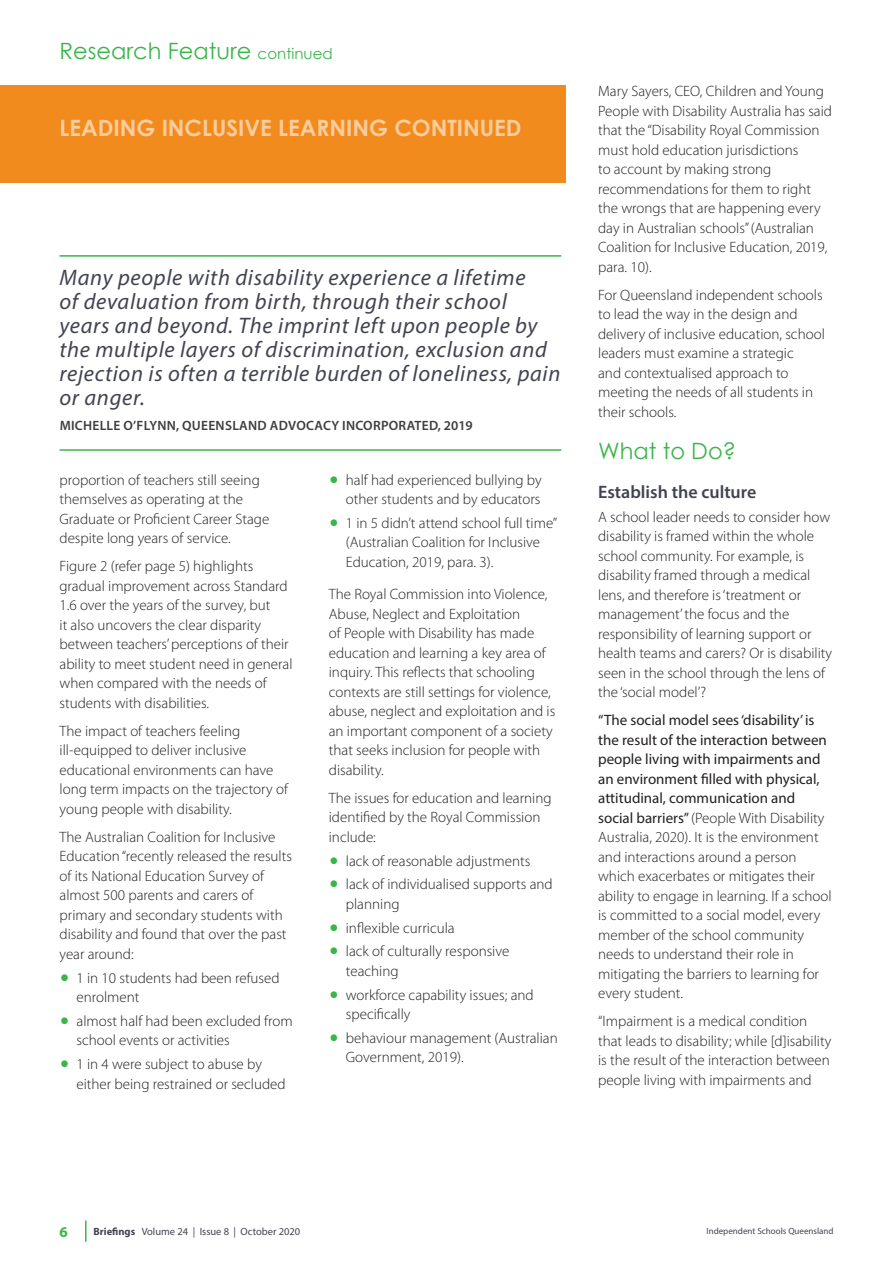
<style>
.page{position:relative;width:893px;height:1263px;background:#fff}
.page>*{position:absolute;margin:0;border:0;box-sizing:border-box;transform-origin:0 0}
.highlight_copy_itali{font:italic 22.5px/24px "Myriad Pro";letter-spacing:.03em;color:#424351}
.Heading_2{font:22.5px "Century Gothic";color:#3ab54a}
.Research_Feature_Hea{font:700 22.5px "Century Gothic";color:#fbcc9c}
.Heading_3{font:600 18px "Myriad Pro";color:#424351}
.Body_copy{font:300 15px/19.5px "Myriad Pro";color:#231f20}
.Body_copy_before_bul{font:300 15px/19.5px "Myriad Pro";color:#231f20}
.t1{font:700 15px "Myriad Pro";color:#3ab54a}
.AUTHOR{font:600 13.5px "Myriad Pro";letter-spacing:.02em;color:#3e3e3f}
.t2{font:10.5px "Myriad Pro";color:#424351}
.t3{font:9px "Myriad Pro";color:#424351}
.s1{font-size:15px}
.s2{font-weight:400}
.s3{font-weight:700}
</style>
<div class="page">
<hr style="left:85px;top:1220px;width:2px;height:22px;background:#3ab54a">
<div style="left:0;top:85px;width:566px;height:98px;background:#f28b1d"></div>
<hr style="left:60px;top:255px;width:501px;height:2px;background:#3ab54a">
<hr style="left:60px;top:449px;width:501px;height:2px;background:#3ab54a">
<p class="Heading_2" style="left:60px;top:36px;width:275px">Research Feature <span class="s1">continued</span></p>
<p class="Research_Feature_Hea" style="left:60px;top:111px;width:464px">LEADING INCLUSIVE LEARNING CONTINUED</p>
<p class="highlight_copy_itali" style="left:60px;top:265px;width:502px">Many people with disability experience a lifetime<br>of devaluation from birth, through their school years and beyond. The imprint left upon people by the multiple layers of discrimination, exclusion and rejection is often a terrible burden of loneliness, pain or anger.</p>
<p class="AUTHOR" style="left:60px;top:417px;width:415px">MICHELLE O’FLYNN, QUEENSLAND ADVOCACY INCORPORATED, 2019</p>
<p class="Body_copy" style="left:60px;top:470px;width:211px">proportion of teachers still seeing themselves as operating at the Graduate or Proficient Career Stage despite long years of service.</p>
<p class="Body_copy" style="left:60px;top:556px;width:235px">Figure 2 (refer page 5) highlights gradual improvement across Standard 1.6 over the years of the survey, but<br>it also uncovers the clear disparity between teachers’ perceptions of their ability to meet student need in general when compared with the needs of students with disabilities.</p>
<p class="Body_copy" style="left:60px;top:721px;width:230px">The impact of teachers feeling ill-equipped to deliver inclusive educational environments can have long term impacts on the trajectory of young people with disability.</p>
<p class="Body_copy_before_bul" style="left:60px;top:827px;width:234px">The Australian Coalition for Inclusive Education “recently released the results of its National Education Survey of almost 500 parents and carers of primary and secondary students with disability and found that over the past year around:</p>
<p class="Body_copy" style="left:77px;top:968px;width:205px">1 in 10 students had been refused enrolment</p>
<p class="Body_copy" style="left:77px;top:1011px;width:218px">almost half had been excluded from school events or activities</p>
<p class="Body_copy" style="left:77px;top:1054px;width:211px">1 in 4 were subject to abuse by either being restrained or secluded</p>
<p class="Body_copy" style="left:346px;top:470px;width:197px">half had experienced bullying by other students and by educators</p>
<p class="Body_copy" style="left:346px;top:513px;width:213px">1 in 5 didn’t attend school full time” (Australian Coalition for Inclusive<br>Education, 2019, para. 3).</p>
<p class="Body_copy" style="left:329px;top:584px;width:228px">The Royal Commission into Violence, Abuse, Neglect and Exploitation<br>of People with Disability has made education and learning a key area of inquiry. This reflects that schooling contexts are still settings for violence, abuse, neglect and exploitation and is an important component of a society that seeks inclusion for people with disability.</p>
<p class="Body_copy_before_bul" style="left:329px;top:788px;width:224px">The issues for education and learning identified by the Royal Commission include:</p>
<p class="Body_copy" style="left:346px;top:851px;width:186px">lack of reasonable adjustments</p>
<p class="Body_copy" style="left:346px;top:874px;width:208px">lack of individualised supports and planning</p>
<p class="Body_copy" style="left:346px;top:918px;width:110px">inflexible curricula</p>
<p class="Body_copy" style="left:346px;top:941px;width:165px">lack of culturally responsive teaching</p>
<p class="Body_copy" style="left:346px;top:985px;width:189px">workforce capability issues; and specifically</p>
<p class="Body_copy" style="left:346px;top:1028px;width:213px">behaviour management (Australian<br>Government, 2019).</p>
<p class="Body_copy" style="left:598px;top:81px;width:235px">Mary Sayers, CEO, Children and Young People with Disability Australia has said that the “Disability Royal Commission must hold education jurisdictions<br>to account by making strong recommendations for them to right the wrongs that are happening every day in Australian schools” (Australian Coalition for Inclusive Education, 2019, para. 10).</p>
<p class="Body_copy" style="left:598px;top:285px;width:228px">For Queensland independent schools to lead the way in the design and delivery of inclusive education, school leaders must examine a strategic<br>and contextualised approach to meeting the needs of all students in their schools.</p>
<p class="Heading_2" style="left:598px;top:435px;width:139px">What to Do?</p>
<p class="Heading_3" style="left:598px;top:480px;width:160px">Establish the culture</p>
<p class="Body_copy" style="left:598px;top:507px;width:236px">A school leader needs to consider how disability is framed within the whole school community. For example, is disability framed through a medical lens, and therefore is ‘treatment or management’ the focus and the responsibility of learning support or health teams and carers? Or is disability seen in the school through the lens of the ‘social model’?</p>
<p class="Body_copy" style="left:598px;top:710px;width:235px"><span class="s2">“The social model sees ‘disability’ is the result of the interaction between people living with impairments and an environment filled with physical, attitudinal, communication and social barriers”</span> (People With Disability Australia, 2020). It is the environment and interactions around a person which exacerbates or mitigates their ability to engage in learning. If a school is committed to a social model, every member of the school community needs to understand their role in mitigating the barriers to learning for every student.</p>
<p class="Body_copy" style="left:598px;top:1011px;width:235px">“Impairment is a medical condition that leads to disability; while [d]isability is the result of the interaction between people living with impairments and</p>
<p class="t1" style="left:60px;top:1222px;width:10px">6</p>
<p class="t2" style="left:94px;top:1225px;width:208px"><span class="s3">Briefings</span> Volume 24 | Issue 8 | October 2020</p>
<p class="t3" style="left:706px;top:1226px;width:129px">Independent Schools Queensland</p>
</div>
